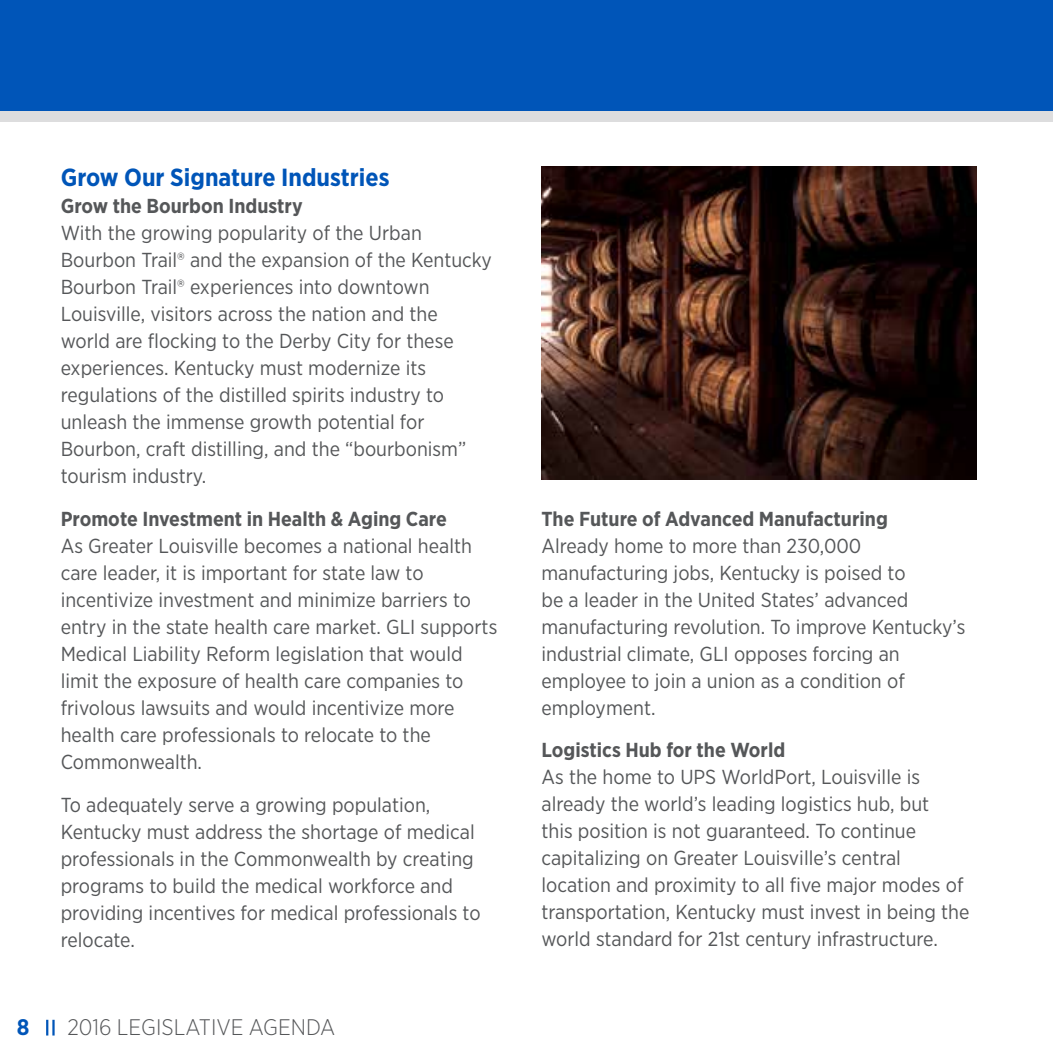
<style>
.page{position:relative;width:1053px;height:1053px;background:#fff}
.page>*{position:absolute;margin:0;border:0;box-sizing:border-box;transform-origin:0 0}
.t1{font:700 24.75px "Gotham Narrow";color:#0055b8}
.t2{font:300 22.5px "Gotham Narrow";color:#555759}
.t3{font:700 22.5px "Gotham Narrow";color:#0055b8}
.t4{font:20.25px/27px "Gotham Narrow";color:#555759}
.t5{font:700 20.25px "Gotham Narrow";color:#555759}
</style>
<div class="page">
<div style="left:0;top:0;width:1053px;height:112px;background:#0055b8"></div>
<div style="left:0;top:111px;width:1053px;height:11px;background:#ddddde"></div>
<hr style="left:52px;top:1020px;width:3px;height:16px;background:#0055b8">
<svg style="left:46px;top:1020px;width:2px;height:16px"></svg>
<img style="left:541px;top:167px;width:435px;height:312px">
<p class="t1" style="left:61px;top:162px;width:330px">Grow Our Signature Industries</p>
<p class="t5" style="left:61px;top:193px;width:243px">Grow the Bourbon Industry</p>
<p class="t4" style="left:61px;top:219px;width:433px">With the growing popularity of the Urban Bourbon Trail® and the expansion of the Kentucky Bourbon Trail® experiences into downtown Louisville, visitors across the nation and the world are flocking to the Derby City for these experiences. Kentucky must modernize its regulations of the distilled spirits industry to unleash the immense growth potential for Bourbon, craft distilling, and the “bourbonism” tourism industry.</p>
<p class="t5" style="left:61px;top:506px;width:388px">Promote Investment in Health &amp; Aging Care</p>
<p class="t4" style="left:61px;top:532px;width:438px">As Greater Louisville becomes a national health care leader, it is important for state law to incentivize investment and minimize barriers to entry in the state health care market. GLI supports Medical Liability Reform legislation that would limit the exposure of health care companies to frivolous lawsuits and would incentivize more health care professionals to relocate to the Commonwealth.</p>
<p class="t4" style="left:61px;top:791px;width:421px">To adequately serve a growing population, Kentucky must address the shortage of medical professionals in the Commonwealth by creating programs to build the medical workforce and providing incentives for medical professionals to relocate.</p>
<p class="t3" style="left:17px;top:1013px;width:14px">8</p>
<p class="t2" style="left:67px;top:1013px;width:270px">2016 LEGISLATIVE AGENDA</p>
<p class="t5" style="left:541px;top:506px;width:348px">The Future of Advanced Manufacturing</p>
<p class="t4" style="left:541px;top:532px;width:425px">Already home to more than 230,000 manufacturing jobs, Kentucky is poised to<br>be a leader in the United States’ advanced manufacturing revolution. To improve Kentucky’s industrial climate, GLI opposes forcing an employee to join a union as a condition of employment.</p>
<p class="t5" style="left:541px;top:737px;width:245px">Logistics Hub for the World</p>
<p class="t4" style="left:541px;top:763px;width:430px">As the home to UPS WorldPort, Louisville is already the world’s leading logistics hub, but<br>this position is not guaranteed. To continue capitalizing on Greater Louisville’s central location and proximity to all five major modes of transportation, Kentucky must invest in being the world standard for 21st century infrastructure.</p>
</div>
